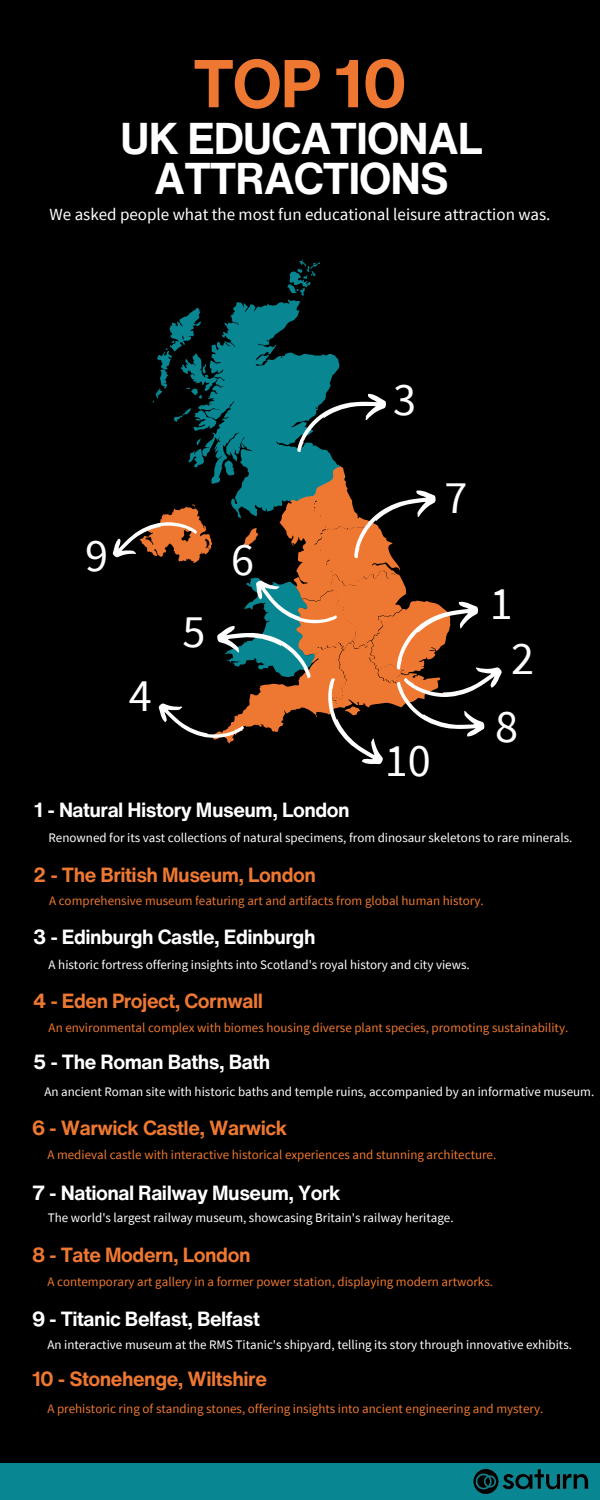
<style>
.page{position:relative;width:600px;height:1500px;background:#000}
.page>*{position:absolute;margin:0;border:0;box-sizing:border-box;transform-origin:0 0}
.t1{font:700 66.4px "Helvetica Now Text";color:#ee7831}
.t2{font:46.3px "Source Sans Pro";color:#fff}
.t3{font:700 43.3px/40.1px "Helvetica Now Text";letter-spacing:-.025em;color:#fff;text-align:center}
.t4{font:700 20px "Helvetica Now Text";letter-spacing:-.025em;color:#fff}
.t5{font:700 20px "Helvetica Now Text";letter-spacing:-.025em;color:#ee7831}
.t6{font:17px "Source Sans Pro";color:#fff}
.t7{font:13px "Source Sans Pro";color:#fff}
.t8{font:13px "Source Sans Pro";color:#ee7831}
</style>
<div class="page">
<svg style="left:112px;top:259px;width:390px;height:506px"></svg>
<div style="left:0;top:1464px;width:600px;height:36px;background:#088793"></div>
<img style="left:466px;top:1463px;width:131px;height:31px">
<p class="t1" style="left:193px;top:34px;width:215px">TOP 10</p>
<h2 class="t3" style="left:120px;top:118px;width:364px">UK EDUCATIONAL<br>ATTRACTIONS</h2>
<h4 class="t6" style="left:50px;top:203px;width:502px">We asked people what the most fun educational leisure attraction was.</h4>
<p class="t2" style="left:85px;top:526px;width:25px">9</p>
<p class="t2" style="left:129px;top:666px;width:25px">4</p>
<p class="t2" style="left:183px;top:601px;width:25px">5</p>
<p class="t2" style="left:231px;top:529px;width:25px">6</p>
<p class="t4" style="left:34px;top:795px;width:317px">1 - Natural History Museum, London</p>
<p class="t2" style="left:393px;top:369px;width:25px">3</p>
<p class="t2" style="left:444px;top:467px;width:25px">7</p>
<p class="t2" style="left:385px;top:730px;width:48px">10</p>
<p class="t2" style="left:490px;top:574px;width:25px">1</p>
<p class="t2" style="left:511px;top:629px;width:25px">2</p>
<p class="t2" style="left:495px;top:696px;width:25px">8</p>
<p class="t7" style="left:49px;top:829px;width:525px">Renowned for its vast collections of natural specimens, from dinosaur skeletons to rare minerals.</p>
<p class="t5" style="left:33px;top:860px;width:284px">2 - The British Museum, London</p>
<p class="t8" style="left:49px;top:892px;width:436px">A comprehensive museum featuring art and artifacts from global human history.</p>
<p class="t4" style="left:33px;top:922px;width:284px">3 - Edinburgh Castle, Edinburgh</p>
<p class="t7" style="left:49px;top:956px;width:423px">A historic fortress offering insights into Scotland's royal history and city views.</p>
<p class="t5" style="left:33px;top:986px;width:231px">4 - Eden Project, Cornwall</p>
<p class="t8" style="left:49px;top:1019px;width:521px">An environmental complex with biomes housing diverse plant species, promoting sustainability.</p>
<p class="t4" style="left:33px;top:1046px;width:239px">5 - The Roman Baths, Bath</p>
<p class="t7" style="left:44px;top:1083px;width:551px">An ancient Roman site with historic baths and temple ruins, accompanied by an informative museum.</p>
<p class="t5" style="left:32px;top:1112px;width:257px">6 - Warwick Castle, Warwick</p>
<p class="t8" style="left:47px;top:1146px;width:450px">A medieval castle with interactive historical experiences and stunning architecture.</p>
<p class="t4" style="left:32px;top:1178px;width:310px">7 - National Railway Museum, York</p>
<p class="t7" style="left:48px;top:1209px;width:407px">The world's largest railway museum, showcasing Britain's railway heritage.</p>
<p class="t5" style="left:32px;top:1239px;width:220px">8 - Tate Modern, London</p>
<p class="t8" style="left:47px;top:1273px;width:447px">A contemporary art gallery in a former power station, displaying modern artworks.</p>
<p class="t4" style="left:32px;top:1303px;width:229px">9 - Titanic Belfast, Belfast</p>
<p class="t7" style="left:47px;top:1336px;width:526px">An interactive museum at the RMS Titanic's shipyard, telling its story through innovative exhibits.</p>
<p class="t5" style="left:32px;top:1364px;width:237px">10 - Stonehenge, Wiltshire</p>
<p class="t8" style="left:47px;top:1400px;width:497px">A prehistoric ring of standing stones, offering insights into ancient engineering and mystery.</p>
</div>
